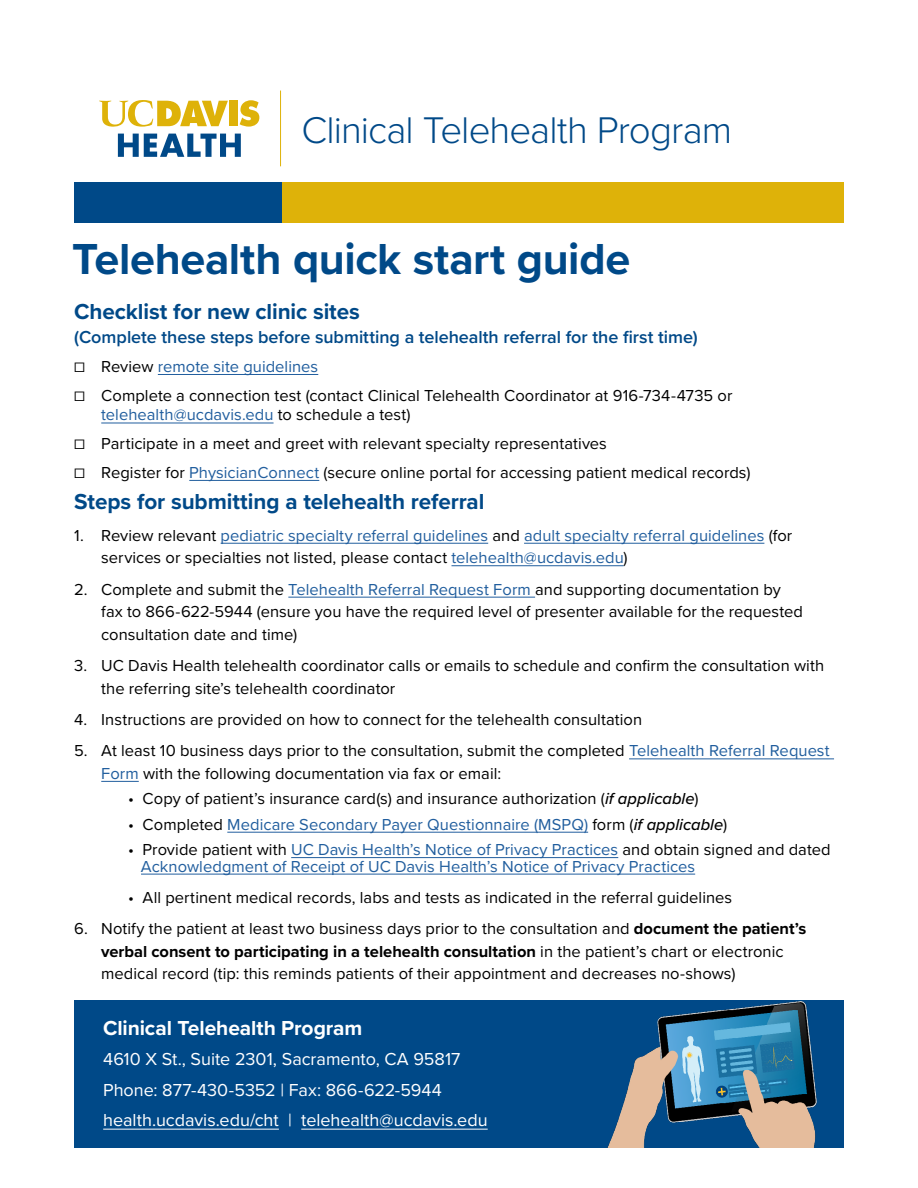
<style>
.page{position:relative;width:918px;height:1188px;background:#fff}
.page>*{position:absolute;margin:0;border:0;box-sizing:border-box;transform-origin:0 0}
.t1{font:700 45px "Proxima Nova";letter-spacing:-.01em;color:#004988}
.t2{font:300 38.55px "Proxima Nova";letter-spacing:-.025em;color:#004988}
.t3{font:700 22.5px "Proxima Nova";letter-spacing:-.005em;color:#004988}
.t4{font:700 21px "Proxima Nova";letter-spacing:-.005em;color:#fff}
.t5{font:18px/30.5px "Proxima Nova";color:#fff}
.t6{font:600 18px "Proxima Nova";color:#004988}
.t7{font:16.5px/22.5px "Proxima Nova";letter-spacing:.005em;color:#000}
.t8{font:16.5px/22.5px "Proxima Nova";letter-spacing:.005em;color:#215e9e}
.s1{color:#215e9e}
.s2{color:#000}
.s3{font-weight:500;font-style:italic}
.s4{font-weight:500;font-style:italic;color:#000}
.s5{font-weight:700}
</style>
<div class="page">
<div style="left:74px;top:182px;width:770px;height:41px;background:#deb209"></div>
<hr style="left:158px;top:374px;width:160px;height:1px;background:#215e9e">
<hr style="left:101px;top:423px;width:173px;height:1px;background:#215e9e">
<hr style="left:189px;top:480px;width:130px;height:1px;background:#215e9e">
<hr style="left:221px;top:543px;width:267px;height:1px;background:#215e9e">
<hr style="left:524px;top:543px;width:240px;height:1px;background:#215e9e">
<hr style="left:451px;top:565px;width:173px;height:1px;background:#215e9e">
<hr style="left:288px;top:597px;width:247px;height:1px;background:#215e9e">
<hr style="left:629px;top:758px;width:205px;height:1px;background:#215e9e">
<hr style="left:101px;top:781px;width:38px;height:1px;background:#215e9e">
<hr style="left:227px;top:832px;width:361px;height:1px;background:#215e9e">
<hr style="left:291px;top:857px;width:327px;height:1px;background:#215e9e">
<hr style="left:141px;top:874px;width:554px;height:1px;background:#215e9e">
<div style="left:74px;top:182px;width:208px;height:41px;background:#004988"></div>
<div style="left:74px;top:1000px;width:770px;height:148px;background:#004988"></div>
<hr style="left:280px;top:91px;width:1px;height:75px;background:#deb209">
<svg style="left:118px;top:134px;width:123px;height:23px"></svg>
<svg style="left:240px;top:100px;width:19px;height:27px"></svg>
<div style="left:229px;top:101px;width:9px;height:25px;background:#deb209"></div>
<svg style="left:99px;top:100px;width:129px;height:27px"></svg>
<hr style="left:103px;top:1129px;width:176px;height:1px;background:#fff">
<hr style="left:301px;top:1129px;width:187px;height:1px;background:#fff">
<img style="left:608px;top:1002px;width:209px;height:145px">
<h2 class="t2" style="left:301px;top:101px;width:432px">Clinical Telehealth Program</h2>
<h1 class="t1" style="left:72px;top:226px;width:560px">Telehealth quick start guide</h1>
<h3 class="t3" style="left:74px;top:295px;width:287px">Checklist for new clinic sites</h3>
<p class="t6" style="left:74px;top:324px;width:625px">(Complete these steps before submitting a telehealth referral for the first time)</p>
<p class="t7" style="left:74px;top:351px;width:660px;line-height:28.7px">☐ Review <span class="s1">remote site guidelines<br></span>☐ Complete a connection test (contact Clinical Telehealth Coordinator at 916-734-4735 or</p>
<p class="t7" style="left:74px;top:400px;width:678px;line-height:28.7px;text-indent:27px"><span class="s1">telehealth@ucdavis.edu</span> to schedule a test)<br>☐ Participate in a meet and greet with relevant specialty representatives<br>☐ Register for <span class="s1">PhysicianConnect</span> (secure online portal for accessing patient medical records)</p>
<h3 class="t3" style="left:74px;top:485px;width:412px">Steps for submitting a telehealth referral</h3>
<p class="t8" style="left:101px;top:523px;width:693px;text-indent:-27px"><span class="s2">1. Review relevant</span> pediatric specialty referral guidelines <span class="s2">and</span> adult specialty referral guidelines <span class="s2">(for services or specialties not listed, please contact</span> telehealth@ucdavis.edu<span class="s2">)</span></p>
<p class="t7" style="left:101px;top:577px;width:703px;text-indent:-27px">2. Complete and submit the <span class="s1">Telehealth Referral Request Form</span> and supporting documentation by fax to 866-622-5944 (ensure you have the required level of presenter available for the requested consultation date and time)</p>
<p class="t7" style="left:101px;top:654px;width:725px;text-indent:-27px">3. UC Davis Health telehealth coordinator calls or emails to schedule and confirm the consultation with the referring site’s telehealth coordinator</p>
<p class="t7" style="left:74px;top:707px;width:569px">4. Instructions are provided on how to connect for the telehealth consultation</p>
<p class="t7" style="left:101px;top:739px;width:730px;text-indent:-27px">5. At least 10 business days prior to the consultation, submit the completed <span class="s1">Telehealth Referral Request<br>Form</span> with the following documentation via fax or email:</p>
<p class="t7" style="left:128px;top:787px;width:572px">• Copy of patient’s insurance card(s) and insurance authorization (<span class="s3">if applicable</span>)</p>
<p class="t8" style="left:128px;top:812px;width:601px"><span class="s2">• Completed</span> Medicare Secondary Payer Questionnaire (MSPQ) <span class="s2">form (</span><span class="s4">if applicable</span><span class="s2">)</span></p>
<p class="t8" style="left:141px;top:841px;width:691px;line-height:16.5px;text-indent:-13px"><span class="s2">• Provide patient with</span> UC Davis Health’s Notice of Privacy Practices <span class="s2">and obtain signed and dated<br></span>Acknowledgment of Receipt of UC Davis Health’s Notice of Privacy Practices</p>
<p class="t7" style="left:128px;top:886px;width:605px">• All pertinent medical records, labs and tests as indicated in the referral guidelines</p>
<p class="t7" style="left:101px;top:917px;width:707px;text-indent:-27px">6. Notify the patient at least two business days prior to the consultation and <span class="s5">document the patient’s verbal consent to participating in a telehealth consultation</span> in the patient’s chart or electronic medical record (tip: this reminds patients of their appointment and decreases no-shows)</p>
<p class="t4" style="left:103px;top:1012px;width:261px">Clinical Telehealth Program</p>
<p class="t5" style="left:103px;top:1043px;width:386px">4610 X St., Suite 2301, Sacramento, CA 95817<br>Phone: 877-430-5352 | Fax: 866-622-5944 health.ucdavis.edu/cht | telehealth@ucdavis.edu</p>
</div>
